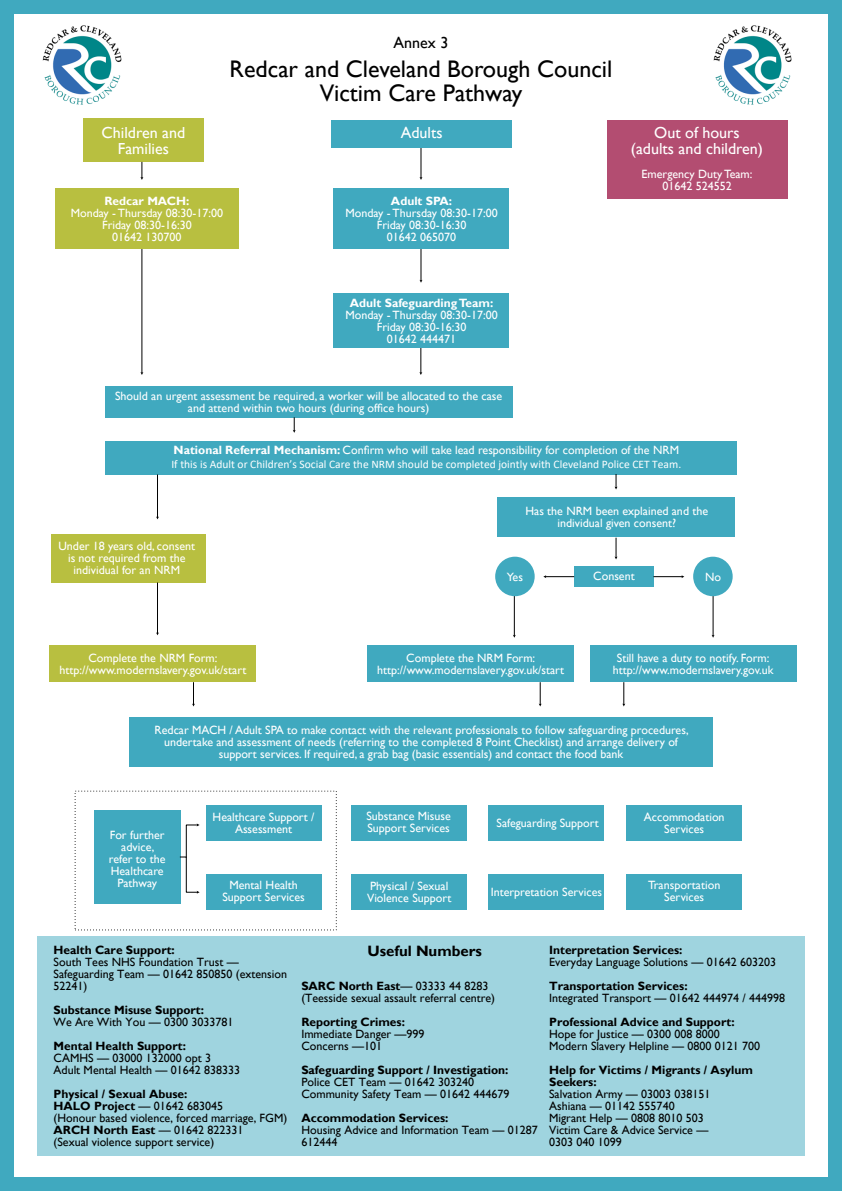
<style>
.page{position:relative;width:842px;height:1191px;background:#40a9bf}
.page>*{position:absolute;margin:0;border:0;box-sizing:border-box;transform-origin:0 0}
.t1{font:24px/24px "Gill Sans";color:#000;text-align:center}
.t2{font:16px/16px "Gill Sans";color:#fff;text-align:center}
.t3{font:16px "Gill Sans";color:#000}
.t4{font:700 15px "Gill Sans";color:#000}
.t5{font:12px/12px "Gill Sans";color:#fff;text-align:center}
.t6{font:12px/12px "Gill Sans";color:#000}
.t7{font:700 12px/12px "Gill Sans";color:#000}
.t8{font:700 12px "Gill Sans";color:#fff}
.t9{font:11.5px "Calibri";color:#fff}
.s1{font-weight:700}
</style>
<div class="page">
<div style="left:14px;top:14px;width:814px;height:1162px;background:#fff"></div>
<img style="left:42px;top:25px;width:80px;height:80px">
<img style="left:713px;top:25px;width:79px;height:80px">
<div style="left:83px;top:119px;width:121px;height:43px;background:#b8bf40"></div>
<div style="left:331px;top:120px;width:180px;height:28px;background:#40a9bf"></div>
<div style="left:607px;top:120px;width:180px;height:79px;background:#b34d71"></div>
<svg style="left:140px;top:162px;width:3px;height:18px"></svg>
<svg style="left:419px;top:148px;width:3px;height:32px"></svg>
<svg style="left:419px;top:348px;width:3px;height:27px"></svg>
<div style="left:56px;top:188px;width:183px;height:61px;background:#b8bf40"></div>
<div style="left:51px;top:534px;width:154px;height:48px;background:#b8bf40"></div>
<div style="left:49px;top:645px;width:207px;height:37px;background:#b8bf40"></div>
<div style="left:367px;top:645px;width:207px;height:37px;background:#40a9bf"></div>
<div style="left:590px;top:645px;width:207px;height:37px;background:#40a9bf"></div>
<div style="left:333px;top:188px;width:176px;height:61px;background:#40a9bf"></div>
<div style="left:333px;top:294px;width:176px;height:54px;background:#40a9bf"></div>
<div style="left:105px;top:387px;width:407px;height:31px;background:#40a9bf"></div>
<div style="left:129px;top:717px;width:584px;height:50px;background:#40a9bf"></div>
<div style="left:105px;top:442px;width:631px;height:33px;background:#40a9bf"></div>
<div style="left:574px;top:566px;width:80px;height:20px;background:#40a9bf"></div>
<div style="left:206px;top:805px;width:115px;height:36px;background:#40a9bf"></div>
<div style="left:94px;top:810px;width:86px;height:93px;background:#40a9bf"></div>
<div style="left:206px;top:874px;width:115px;height:35px;background:#40a9bf"></div>
<div style="left:351px;top:805px;width:115px;height:36px;background:#40a9bf"></div>
<div style="left:351px;top:874px;width:115px;height:35px;background:#40a9bf"></div>
<div style="left:489px;top:805px;width:115px;height:36px;background:#40a9bf"></div>
<div style="left:489px;top:874px;width:115px;height:35px;background:#40a9bf"></div>
<div style="left:627px;top:805px;width:115px;height:36px;background:#40a9bf"></div>
<div style="left:627px;top:874px;width:115px;height:35px;background:#40a9bf"></div>
<svg style="left:293px;top:418px;width:3px;height:15px"></svg>
<svg style="left:614px;top:474px;width:3px;height:15px"></svg>
<svg style="left:614px;top:538px;width:3px;height:21px"></svg>
<hr style="left:514px;top:596px;width:1px;height:39px;background:#000">
<hr style="left:713px;top:596px;width:1px;height:39px;background:#000">
<svg style="left:622px;top:682px;width:3px;height:24px"></svg>
<svg style="left:539px;top:682px;width:3px;height:24px"></svg>
<svg style="left:192px;top:682px;width:3px;height:24px"></svg>
<hr style="left:157px;top:475px;width:1px;height:42px;background:#000">
<hr style="left:157px;top:583px;width:1px;height:50px;background:#000">
<hr style="left:141px;top:249px;width:1px;height:123px;background:#000">
<hr style="left:420px;top:249px;width:1px;height:31px;background:#000">
<div style="left:37px;top:935px;width:768px;height:220px;background:#9fd4df"></div>
<div style="left:498px;top:497px;width:237px;height:40px;background:#40a9bf"></div>
<div style="left:495px;top:556px;width:40px;height:40px;background:#40a9bf;border-radius:50%"></div>
<div style="left:693px;top:556px;width:40px;height:40px;background:#40a9bf;border-radius:50%"></div>
<svg style="left:654px;top:575px;width:30px;height:3px"></svg>
<svg style="left:543px;top:575px;width:31px;height:3px"></svg>
<svg style="left:179px;top:823px;width:21px;height:70px"></svg>
<h2 class="t3" style="left:394px;top:37px;width:56px">Annex 3</h2>
<h1 class="t1" style="left:230px;top:59px;width:384px">Redcar and Cleveland Borough Council<br>Victim Care Pathway</h1>
<h2 class="t2" style="left:102px;top:126px;width:85px">Children and<br>Families</h2>
<h2 class="t2" style="left:401px;top:126px;width:43px">Adults</h2>
<h2 class="t2" style="left:631px;top:126px;width:134px">Out of hours (adults and children)</h2>
<p class="t5" style="left:642px;top:169px;width:112px">Emergency Duty Team:<br>01642 524552</p>
<p class="t8" style="left:105px;top:197px;width:86px">Redcar MACH:</p>
<p class="t5" style="left:71px;top:208px;width:154px">Monday - Thursday 08:30-17:00<br>Friday 08:30-16:30<br>01642 130700</p>
<p class="t8" style="left:391px;top:197px;width:63px">Adult SPA:</p>
<p class="t5" style="left:345px;top:208px;width:154px">Monday - Thursday 08:30-17:00<br>Friday 08:30-16:30<br>01642 065070</p>
<p class="t8" style="left:350px;top:299px;width:145px">Adult Safeguarding Team:</p>
<p class="t5" style="left:345px;top:310px;width:154px">Monday - Thursday 08:30-17:00<br>Friday 08:30-16:30<br>01642 444471</p>
<p class="t5" style="left:115px;top:391px;width:389px">Should an urgent assessment be required, a worker will be allocated to the case and attend within two hours (during office hours)</p>
<p class="t5" style="left:174px;top:445px;width:507px"><span class="s1">National Referral Mechanism:</span> Confirm who will take lead responsibility for completion of the NRM</p>
<p class="t9" style="left:171px;top:459px;width:511px">If this is Adult or Children’s Social Care the NRM should be completed jointly with Cleveland Police CET Team.</p>
<p class="t5" style="left:58px;top:541px;width:138px">Under 18 years old, consent is not required from the individual for an NRM</p>
<p class="t5" style="left:525px;top:507px;width:184px">Has the NRM been explained and the individual given consent?</p>
<p class="t5" style="left:593px;top:571px;width:43px">Consent</p>
<p class="t5" style="left:507px;top:572px;width:18px">Yes</p>
<p class="t5" style="left:705px;top:572px;width:17px">No</p>
<p class="t5" style="left:59px;top:653px;width:188px">Complete the NRM Form: http://www.modernslavery.gov.uk/start</p>
<p class="t5" style="left:377px;top:653px;width:188px">Complete the NRM Form: http://www.modernslavery.gov.uk/start</p>
<p class="t5" style="left:613px;top:653px;width:162px">Still have a duty to notify. Form: http://www.modernslavery.gov.uk</p>
<p class="t5" style="left:155px;top:725px;width:536px">Redcar MACH / Adult SPA to make contact with the relevant professionals to follow safeguarding procedures, undertake and assessment of needs (referring to the completed 8 Point Checklist) and arrange delivery of support services. If required, a grab bag (basic essentials) and contact the food bank</p>
<p class="t5" style="left:109px;top:830px;width:58px">For further advice, refer to the<br>Healthcare<br>Pathway</p>
<p class="t5" style="left:213px;top:812px;width:104px">Healthcare Support /<br>Assessment</p>
<p class="t5" style="left:222px;top:880px;width:84px">Mental Health<br>Support Services</p>
<p class="t5" style="left:366px;top:811px;width:86px;text-align:left">Substance Misuse<br>Support Services</p>
<p class="t5" style="left:367px;top:880px;width:86px;text-align:left">Physical / Sexual<br>Violence Support</p>
<p class="t5" style="left:496px;top:818px;width:104px">Safeguarding Support</p>
<p class="t5" style="left:491px;top:887px;width:113px">Interpretation Services</p>
<p class="t5" style="left:644px;top:812px;width:82px">Accommodation<br>Services</p>
<p class="t5" style="left:648px;top:880px;width:74px">Transportation<br>Services</p>
<p class="t7" style="left:54px;top:944px;width:123px">Health Care Support:</p>
<p class="t6" style="left:54px;top:956px;width:235px">South Tees NHS Foundation Trust —<br>Safeguarding Team — 01642 850850 (extension<br>52241)</p>
<p class="t7" style="left:54px;top:1004px;width:152px">Substance Misuse Support:</p>
<p class="t6" style="left:54px;top:1016px;width:181px">We Are With You — 0300 3033781</p>
<p class="t7" style="left:54px;top:1040px;width:134px">Mental Health Support:</p>
<p class="t6" style="left:54px;top:1052px;width:188px">CAMHS — 03000 132000 opt 3<br>Adult Mental Health — 01642 838333</p>
<p class="t6" style="left:54px;top:1088px;width:235px"><span class="s1">Physical / Sexual Abuse:<br>HALO Project</span> — 01642 683045<br>(Honour based violence, forced marriage, FGM)<br><span class="s1">ARCH North East</span> — 01642 822331<br>(Sexual violence support service)</p>
<p class="t4" style="left:367px;top:945px;width:116px">Useful Numbers</p>
<p class="t6" style="left:301px;top:980px;width:195px"><span class="s1">SARC North East</span>— 03333 44 8283 (Teesside sexual assault referral centre)</p>
<p class="t7" style="left:301px;top:1016px;width:105px">Reporting Crimes:</p>
<p class="t6" style="left:301px;top:1028px;width:125px">Immediate Danger —999<br>Concerns —101</p>
<p class="t7" style="left:301px;top:1064px;width:209px">Safeguarding Support / Investigation:</p>
<p class="t6" style="left:301px;top:1076px;width:210px">Police CET Team — 01642 303240<br>Community Safety Team — 01642 444679</p>
<p class="t7" style="left:301px;top:1112px;width:149px">Accommodation Services:</p>
<p class="t6" style="left:301px;top:1124px;width:238px">Housing Advice and Information Team — 01287<br>612444</p>
<p class="t7" style="left:549px;top:944px;width:135px">Interpretation Services:</p>
<p class="t6" style="left:549px;top:956px;width:228px">Everyday Language Solutions — 01642 603203</p>
<p class="t7" style="left:549px;top:980px;width:140px">Transportation Services:</p>
<p class="t6" style="left:549px;top:992px;width:238px">Integrated Transport — 01642 444974 / 444998</p>
<p class="t7" style="left:549px;top:1016px;width:187px">Professional Advice and Support:</p>
<p class="t6" style="left:549px;top:1028px;width:213px">Hope for Justice — 0300 008 8000<br>Modern Slavery Helpline — 0800 0121 700</p>
<p class="t7" style="left:549px;top:1064px;width:205px">Help for Victims / Migrants / Asylum<br>Seekers:</p>
<p class="t6" style="left:549px;top:1088px;width:163px">Salvation Army — 03003 038151<br>Ashiana — 01142 555740<br>Migrant Help — 0808 8010 503<br>Victim Care &amp; Advice Service —<br>0303 040 1099</p>
</div>
